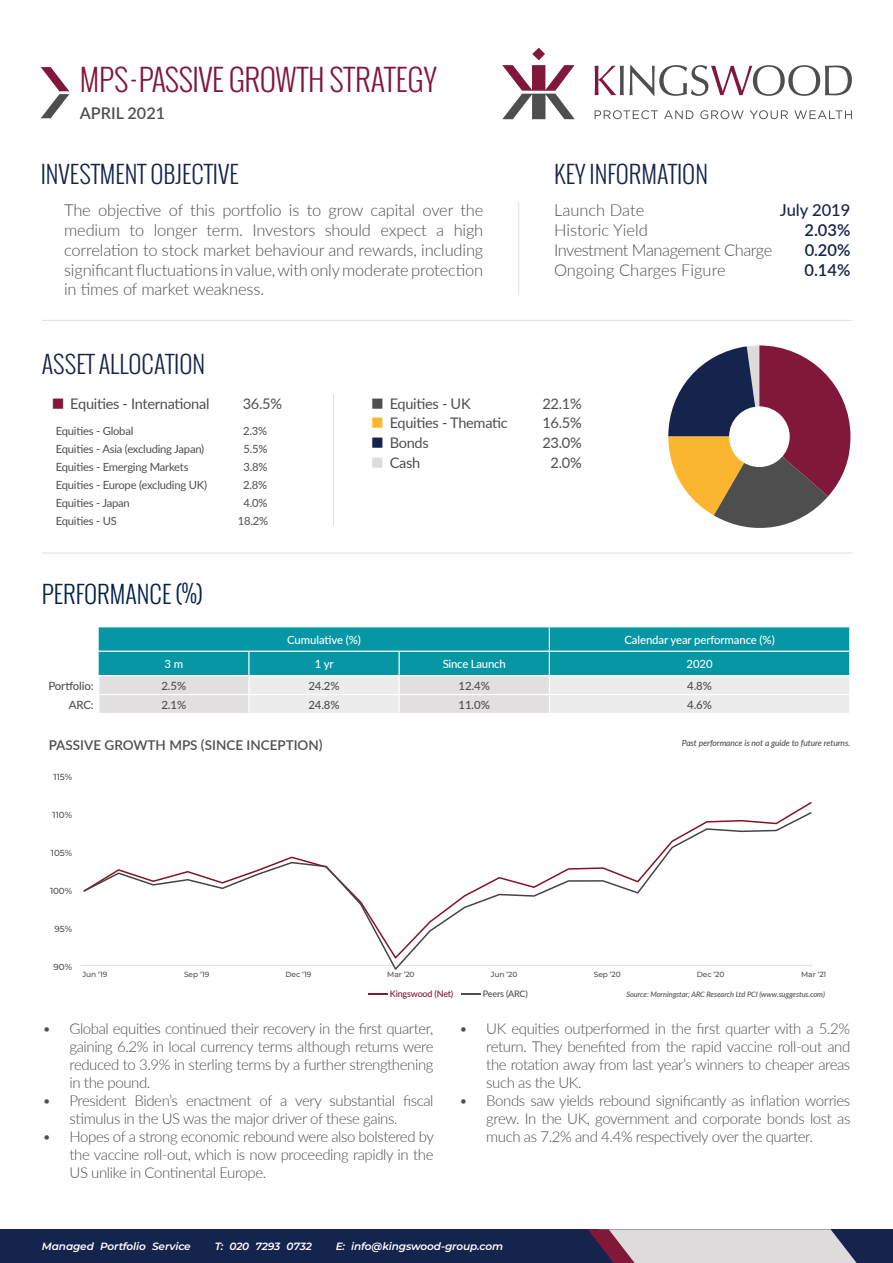
<style>
.page{position:relative;width:893px;height:1263px;background:#fff}
.page>*{position:absolute;margin:0;border:0;box-sizing:border-box;transform-origin:0 0}
.t1{font:300 30px "Oswald";letter-spacing:-.005em;color:#811739}
.t2{font:300 24px "Oswald";color:#15244c}
.t3{font:300 24px "Oswald";color:#02214d}
.t4{font:300 16.5px/19.8px "Lato";letter-spacing:-.01em;color:#4e4e4e;text-align:justify}
.t5{font:600 16.5px/19.8px "Lato";color:#15244c;text-align:justify}
.t6{font:500 16.5px "Lato";color:#15244c}
.t7{font:600 16.2px "Lato";color:#4f4f4f}
.t8{font:300 15px/18px "Lato";letter-spacing:-.025em;color:#4e4e4e;text-align:justify}
.t9{font:14.55px "Lato";letter-spacing:-.02em;color:#4e4e4e}
.t10{font:600 13.5px "Lato";color:#4e4e4e}
.t11{font:500 11.4px "Lato";letter-spacing:-.01em;color:#fff}
.t12{font:500 11.4px "Lato";letter-spacing:-.01em;color:#4e4e4e}
.t13{font:11.25px "Lato";letter-spacing:-.02em;color:#4e4e4e}
.t14{font:italic 600 10.5px "Montserrat";letter-spacing:-.01em;color:#fff}
.t15{font:500 9px "Lato";letter-spacing:-.02em;color:#811739}
.t16{font:500 8.85px "Montserrat";letter-spacing:-.01em;color:#4e4e4e}
.t17{font:italic 500 8.55px "Lato";letter-spacing:-.01em;color:#4e4e4e}
.t18{font:italic 500 7.5px "Lato";letter-spacing:-.01em;color:#4e4e4e}
.t19{font:500 7.5px "Montserrat";letter-spacing:-.01em;color:#4e4e4e}
.s1{font-weight:900}
.s2{font-weight:900;color:#4e4e4e}
.s3{color:#4e4e4e}
</style>
<div class="page">
<svg style="left:502px;top:48px;width:73px;height:71px"></svg>
<svg style="left:595px;top:66px;width:29px;height:29px"></svg>
<svg style="left:630px;top:65px;width:222px;height:31px"></svg>
<svg style="left:595px;top:110px;width:63px;height:9px"></svg>
<svg style="left:664px;top:110px;width:29px;height:9px"></svg>
<svg style="left:700px;top:110px;width:44px;height:9px"></svg>
<svg style="left:750px;top:110px;width:38px;height:9px"></svg>
<svg style="left:794px;top:110px;width:58px;height:9px"></svg>
<hr style="left:42px;top:553px;width:810px;height:1px;background:#e1dfdf">
<hr style="left:42px;top:320px;width:810px;height:1px;background:#e1dfdf">
<div style="left:0;top:1229px;width:893px;height:34px;background:#15244c"></div>
<svg style="left:588px;top:1229px;width:269px;height:34px;background:#c0b8bf"></svg>
<hr style="left:518px;top:203px;width:1px;height:92px;background:#e1dfdf">
<svg style="left:41px;top:67px;width:28px;height:51px"></svg>
<svg style="left:98px;top:627px;width:752px;height:86px;background:#71bdc4"></svg>
<svg style="left:668px;top:345px;width:182px;height:183px"></svg>
<div style="left:729px;top:406px;width:61px;height:61px;background:#fff;border-radius:50%"></div>
<hr style="left:333px;top:394px;width:1px;height:131px;background:#e1dfdf">
<hr style="left:81px;top:965px;width:730px;height:1px;background:#e1dfdf">
<svg style="left:83px;top:811px;width:729px;height:159px"></svg>
<h1 class="t1" style="left:80px;top:59px;width:359px">MPS - PASSIVE GROWTH STRATEGY</h1>
<p class="t7" style="left:80px;top:102px;width:87px">APRIL 2021</p>
<h2 class="t2" style="left:41px;top:158px;width:200px">INVESTMENT OBJECTIVE</h2>
<h2 class="t2" style="left:554px;top:158px;width:156px">KEY INFORMATION</h2>
<p class="t4" style="left:554px;top:200px;width:220px;text-align:left">Launch Date<br>Historic Yield<br>Investment Management Charge<br>Ongoing Charges Figure</p>
<p class="t6" style="left:780px;top:198px;width:72px">July 2019</p>
<p class="t4" style="left:64px;top:200px;width:421px">The objective of this portfolio is to grow capital over the medium to longer term. Investors should expect a high correlation to stock market behaviour and rewards, including significant fluctuations in value, with only moderate protection in times of market weakness.</p>
<p class="t5" style="left:804px;top:219px;width:47px">2.03% 0.20% 0.14%</p>
<h2 class="t2" style="left:42px;top:348px;width:165px">ASSET ALLOCATION</h2>
<p class="t9" style="left:70px;top:393px;width:141px">Equities - International</p>
<p class="t9" style="left:243px;top:393px;width:41px">36.5%</p>
<p class="t13" style="left:56px;top:423px;width:79px">Equities - Global</p>
<p class="t13" style="left:243px;top:423px;width:26px">2.3%</p>
<p class="t13" style="left:56px;top:441px;width:150px">Equities - Asia (excluding Japan)</p>
<p class="t13" style="left:243px;top:441px;width:26px">5.5%</p>
<p class="t13" style="left:56px;top:459px;width:134px">Equities - Emerging Markets</p>
<p class="t13" style="left:243px;top:459px;width:26px">3.8%</p>
<p class="t13" style="left:56px;top:477px;width:153px">Equities - Europe (excluding UK)</p>
<p class="t13" style="left:243px;top:477px;width:26px">2.8%</p>
<p class="t13" style="left:56px;top:495px;width:76px">Equities - Japan</p>
<p class="t13" style="left:243px;top:495px;width:26px">4.0%</p>
<p class="t13" style="left:56px;top:513px;width:63px">Equities - US</p>
<p class="t13" style="left:238px;top:513px;width:32px">18.2%</p>
<h2 class="t3" style="left:42px;top:578px;width:162px">PERFORMANCE (%)</h2>
<p class="t9" style="left:390px;top:393px;width:82px">Equities - UK</p>
<p class="t9" style="left:542px;top:393px;width:41px">22.1%</p>
<p class="t9" style="left:390px;top:413px;width:120px">Equities - Thematic</p>
<p class="t9" style="left:542px;top:413px;width:41px">16.5%</p>
<p class="t9" style="left:390px;top:433px;width:41px">Bonds</p>
<p class="t9" style="left:542px;top:433px;width:41px">23.0%</p>
<p class="t9" style="left:390px;top:452px;width:32px">Cash</p>
<p class="t9" style="left:551px;top:452px;width:33px">2.0%</p>
<p class="t11" style="left:287px;top:631px;width:75px">Cumulative (%)</p>
<p class="t11" style="left:624px;top:631px;width:152px">Calendar year performance (%)</p>
<p class="t11" style="left:164px;top:656px;width:20px">3 m</p>
<p class="t11" style="left:315px;top:656px;width:20px">1 yr</p>
<p class="t11" style="left:443px;top:656px;width:65px">Since Launch</p>
<p class="t11" style="left:687px;top:656px;width:28px">2020</p>
<p class="t12" style="left:48px;top:677px;width:47px">Portfolio:</p>
<p class="t12" style="left:161px;top:677px;width:26px">2.5%</p>
<p class="t12" style="left:308px;top:677px;width:33px">24.2%</p>
<p class="t12" style="left:459px;top:677px;width:33px">12.4%</p>
<p class="t12" style="left:687px;top:677px;width:26px">4.8%</p>
<p class="t12" style="left:69px;top:696px;width:26px">ARC:</p>
<p class="t12" style="left:161px;top:696px;width:26px">2.1%</p>
<p class="t12" style="left:308px;top:696px;width:33px">24.8%</p>
<p class="t12" style="left:459px;top:696px;width:33px">11.0%</p>
<p class="t12" style="left:687px;top:696px;width:26px">4.6%</p>
<p class="t10" style="left:49px;top:736px;width:275px">PASSIVE GROWTH MPS (SINCE INCEPTION)</p>
<p class="t16" style="left:54px;top:770px;width:20px">115%</p>
<p class="t16" style="left:53px;top:808px;width:21px">110%</p>
<p class="t16" style="left:51px;top:846px;width:23px">105%</p>
<p class="t16" style="left:50px;top:884px;width:24px">100%</p>
<p class="t16" style="left:55px;top:922px;width:19px">95%</p>
<p class="t17" style="left:682px;top:736px;width:170px">Past performance is not a guide to future returns.</p>
<p class="t16" style="left:54px;top:960px;width:20px">90%</p>
<p class="t19" style="left:82px;top:969px;width:26px">Jun ‘19</p>
<p class="t19" style="left:184px;top:969px;width:27px">Sep ‘19</p>
<p class="t19" style="left:285px;top:969px;width:28px">Dec ‘19</p>
<p class="t19" style="left:387px;top:969px;width:29px">Mar ‘20</p>
<p class="t19" style="left:491px;top:969px;width:28px">Jun ‘20</p>
<p class="t19" style="left:594px;top:969px;width:29px">Sep ‘20</p>
<p class="t19" style="left:697px;top:969px;width:29px">Dec ‘20</p>
<p class="t19" style="left:801px;top:969px;width:27px">Mar ‘21</p>
<p class="t15" style="left:364px;top:987px;width:165px"><span class="s1">-</span>Kingswood (Net) <span class="s2">-</span><span class="s3">Peers (ARC)</span></p>
<p class="t18" style="left:626px;top:989px;width:200px">Source: Morningstar; ARC Research Ltd PCI (www.suggestus.com)</p>
<p class="t8" style="left:70px;top:1019px;width:365px;text-indent:-27px">• Global equities continued their recovery in the first quarter, gaining 6.2% in local currency terms although returns were reduced to 3.9% in sterling terms by a further strengthening in the pound.</p>
<p class="t8" style="left:43px;top:1091px;width:392px;text-align:center">• President Biden’s enactment of a very substantial fiscal stimulus in the US was the major driver of these gains.</p>
<p class="t8" style="left:70px;top:1127px;width:366px;text-indent:-27px">• Hopes of a strong economic rebound were also bolstered by the vaccine roll-out, which is now proceeding rapidly in the US unlike in Continental Europe.</p>
<p class="t8" style="left:486px;top:1019px;width:365px;text-indent:-27px">• UK equities outperformed in the first quarter with a 5.2% return. They benefited from the rapid vaccine roll-out and the rotation away from last year’s winners to cheaper areas such as the UK.</p>
<p class="t8" style="left:486px;top:1091px;width:366px;text-indent:-27px">• Bonds saw yields rebound significantly as inflation worries grew. In the UK, government and corporate bonds lost as much as 7.2% and 4.4% respectively over the quarter.</p>
<p class="t14" style="left:42px;top:1239px;width:150px">Managed Portfolio Service</p>
<p class="t14" style="left:215px;top:1239px;width:99px">T: 020 7293 0732</p>
<p class="t14" style="left:336px;top:1239px;width:169px">E: info@kingswood-group.com</p>
</div>
